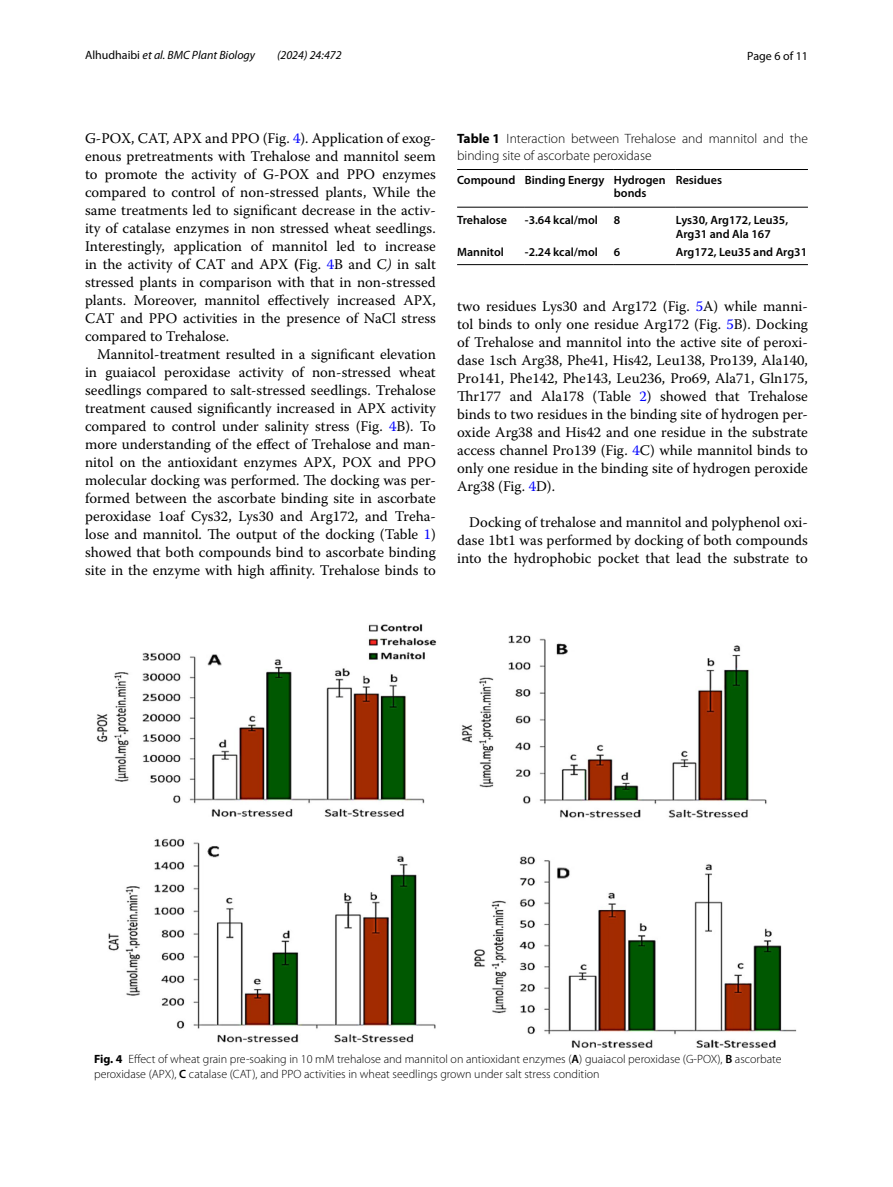
<style>
.page{position:relative;width:893px;height:1187px;background:#fff}
.page>*{position:absolute;margin:0;border:0;box-sizing:border-box;transform-origin:0 0}
.t1{font:14.7px/18px "Warnock Pro";color:#000;text-align:justify}
.t2{font:300 13.5px/16.5px "Myriad Pro";color:#000}
.t3{font:300 12px/15px "Myriad Pro";color:#000}
.t4{font:600 12px/13.5px "Myriad Pro";color:#000}
.t5{font:italic 12px "Myriad Pro";color:#000}
.t6{font:12px "Myriad Pro";color:#000}
.s1{font-style:normal}
.s2{color:#00f}
.s3{font-weight:700}
.s4{font-style:italic}
.s5{font-weight:600}
</style>
<div class="page">
<img style="left:96px;top:624px;width:701px;height:424px">
<hr style="left:457px;top:169px;width:68px;height:1px;background:#000">
<hr style="left:457px;top:207px;width:68px;height:1px;background:#000">
<hr style="left:525px;top:169px;width:89px;height:1px;background:#000">
<hr style="left:525px;top:207px;width:89px;height:1px;background:#000">
<hr style="left:614px;top:169px;width:62px;height:1px;background:#000">
<hr style="left:614px;top:207px;width:62px;height:1px;background:#000">
<hr style="left:676px;top:169px;width:132px;height:1px;background:#000">
<hr style="left:676px;top:207px;width:132px;height:1px;background:#000">
<hr style="left:457px;top:264px;width:68px;height:1px;background:#000">
<hr style="left:525px;top:264px;width:89px;height:1px;background:#000">
<hr style="left:614px;top:264px;width:62px;height:1px;background:#000">
<hr style="left:676px;top:264px;width:132px;height:1px;background:#000">
<p class="t5" style="left:85px;top:48px;width:172px"><span class="s1">Alhudhaibi</span> et al. BMC Plant Biology</p>
<p class="t5" style="left:277px;top:48px;width:66px">(2024) 24:472</p>
<p class="t6" style="left:747px;top:48px;width:62px">Page 6 of 11</p>
<p class="t1" style="left:85px;top:128px;width:352px">G-POX, CAT, APX and PPO (Fig. <span class="s2">4</span>). Application of exog&shy;enous pretreatments with Trehalose and mannitol seem to promote the activity of G-POX and PPO enzymes compared to control of non-stressed plants, While the same treatments led to significant decrease in the activ&shy;ity of catalase enzymes in non stressed wheat seedlings.<br>Interestingly, application of mannitol led to increase in the activity of CAT and APX <span class="s3">(</span>Fig. <span class="s2">4</span>B and C<span class="s4">)</span> in salt stressed plants in comparison with that in non-stressed plants. Moreover, mannitol effectively increased APX, CAT and PPO activities in the presence of NaCl stress compared to Trehalose.</p>
<p class="t1" style="left:85px;top:344px;width:352px;text-indent:12px">Mannitol-treatment resulted in a significant elevation in guaiacol peroxidase activity of non-stressed wheat seedlings compared to salt-stressed seedlings. Trehalose treatment caused significantly increased in APX activity compared to control under salinity stress (Fig. <span class="s2">4</span>B). To more understanding of the effect of Trehalose and man&shy;nitol on the antioxidant enzymes APX, POX and PPO molecular docking was performed. The docking was per&shy;formed between the ascorbate binding site in ascorbate peroxidase 1oaf Cys32, Lys30 and Arg172, and Treha&shy;lose and mannitol. The output of the docking (Table <span class="s2">1</span>) showed that both compounds bind to ascorbate binding site in the enzyme with high affinity. Trehalose binds to</p>
<p class="t2" style="left:457px;top:130px;width:352px"><span class="s3">Table 1</span> Interaction between Trehalose and mannitol and the binding site of ascorbate peroxidase</p>
<p class="t4" style="left:614px;top:173px;width:53px;text-indent:-157px">Compound Binding Energy Hydrogen bonds</p>
<p class="t4" style="left:676px;top:173px;width:48px">Residues</p>
<p class="t4" style="left:457px;top:213px;width:52px">Trehalose</p>
<p class="t4" style="left:525px;top:213px;width:75px">-3.64 kcal/mol</p>
<p class="t4" style="left:614px;top:213px;width:8px">8</p>
<p class="t4" style="left:676px;top:213px;width:114px">Lys30, Arg172, Leu35,<br>Arg31 and Ala 167</p>
<p class="t4" style="left:457px;top:245px;width:48px">Mannitol</p>
<p class="t4" style="left:525px;top:245px;width:75px">-2.24 kcal/mol</p>
<p class="t4" style="left:614px;top:245px;width:8px">6</p>
<p class="t4" style="left:676px;top:245px;width:133px">Arg172, Leu35 and Arg31</p>
<p class="t1" style="left:457px;top:297px;width:352px">two residues Lys30 and Arg172 (Fig. <span class="s2">5</span>A) while manni&shy;tol binds to only one residue Arg172 (Fig. <span class="s2">5</span>B). Docking of Trehalose and mannitol into the active site of peroxi&shy;dase 1sch Arg38, Phe41, His42, Leu138, Pro139, Ala140, Pro141, Phe142, Phe143, Leu236, Pro69, Ala71, Gln175, Thr177 and Ala178 (Table <span class="s2">2</span>) showed that Trehalose binds to two residues in the binding site of hydrogen per&shy;oxide Arg38 and His42 and one residue in the substrate access channel Pro139 (Fig. <span class="s2">4</span>C) while mannitol binds to only one residue in the binding site of hydrogen peroxide Arg38 (Fig. <span class="s2">4</span>D).</p>
<p class="t1" style="left:457px;top:513px;width:352px;text-indent:12px">Docking of trehalose and mannitol and polyphenol oxi&shy;dase 1bt1 was performed by docking of both compounds into the hydrophobic pocket that lead the substrate to</p>
<p class="t3" style="left:94px;top:1051px;width:689px"><span class="s3">Fig. 4</span> Effect of wheat grain pre-soaking in 10 mM trehalose and mannitol on antioxidant enzymes (<span class="s5">A</span>) guaiacol peroxidase (G-POX), <span class="s5">B</span> ascorbate peroxidase (APX), <span class="s5">C</span> catalase (CAT), and PPO activities in wheat seedlings grown under salt stress condition</p>
</div>
